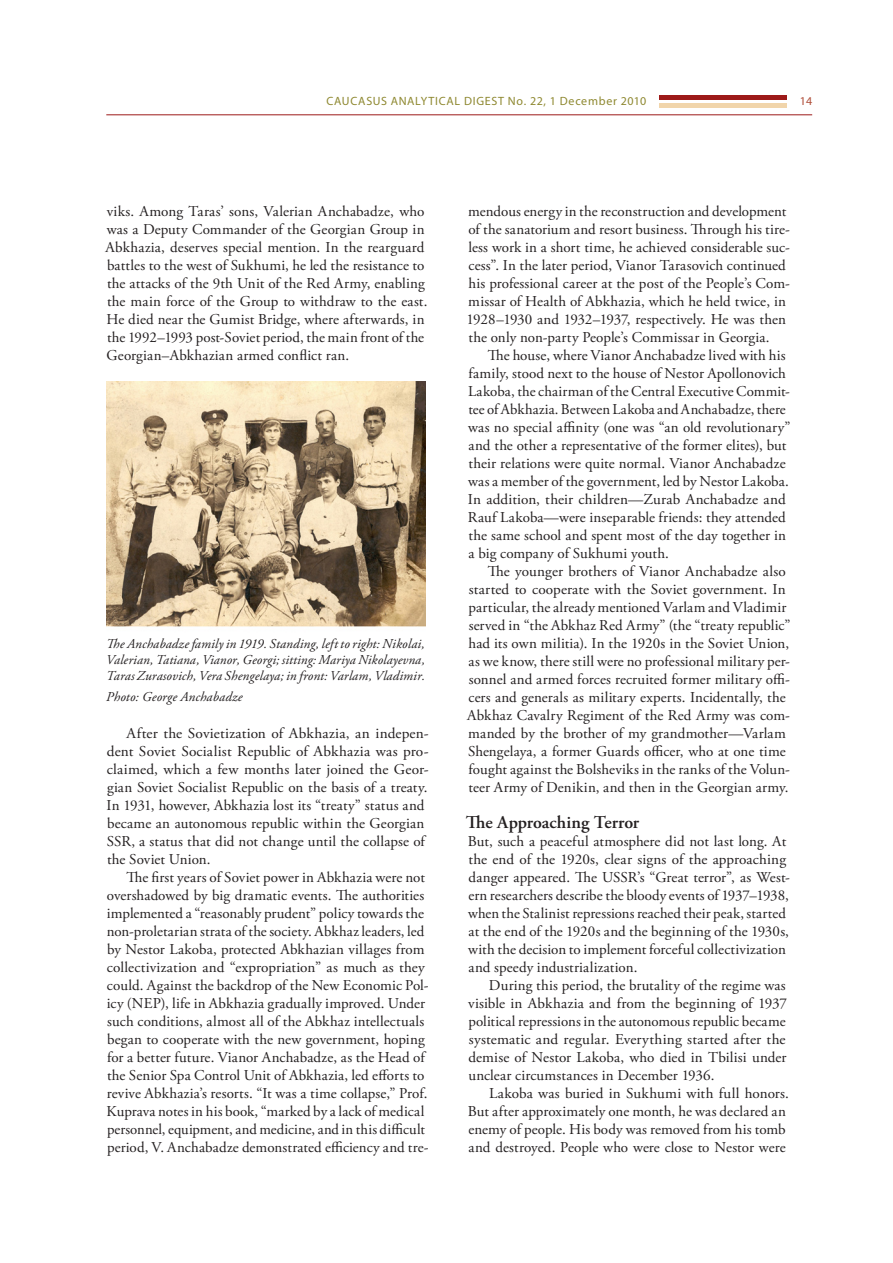
<style>
.page{position:relative;width:893px;height:1263px;background:#fff}
.page>*{position:absolute;margin:0;border:0;box-sizing:border-box;transform-origin:0 0}
.Zwischenueberschrift{font:600 18px "Adobe Garamond Pro";letter-spacing:-.005em;color:#231f20}
.Standardtext_Artikel{font:15px/18px "Adobe Garamond Pro";letter-spacing:.005em;color:#231f20}
.Nach_Ueberschrift_2{font:15px/18px "Adobe Garamond Pro";letter-spacing:.01em;color:#231f20}
.Quelle_Tabelle{font:italic 13.5px/16.2px "Adobe Garamond Pro";letter-spacing:.01em;color:#231f20;text-align:justify}
.t1{font:12px "Myriad Pro";letter-spacing:.06em;color:#8e8830}
.t2{font:12px "Myriad Pro";color:#af4d38}
</style>
<div class="page">
<div style="left:659px;top:103px;width:128px;height:5px;background:#f1d5ab"></div>
<hr style="left:659px;top:96px;width:128px;height:4px;background:#9d1a19">
<hr style="left:106px;top:114px;width:706px;height:1px;background:#9d1a19">
<img style="left:106px;top:381px;width:319px;height:246px">
<p class="t1" style="left:326px;top:94px;width:321px">CAUCASUS ANALYTICAL DIGEST No. 22, 1 December 2010</p>
<p class="t2" style="left:800px;top:94px;width:14px">14</p>
<p class="Nach_Ueberschrift_2" style="left:106px;top:203px;width:323px">viks. Among Taras’ sons, Valerian Anchabadze, who was a Deputy Commander of the Georgian Group in Abkhazia, deserves special mention. In the rearguard battles to the west of Sukhumi, he led the resistance to the attacks of the 9th Unit of the Red Army, enabling the main force of the Group to withdraw to the east.<br>He died near the Gumist Bridge, where afterwards, in the 1992–1993 post-Soviet period, the main front of the Georgian–Abkhazian armed conflict ran.</p>
<p class="Quelle_Tabelle" style="left:106px;top:636px;width:320px">The Anchabadze family in 1919. Standing, left to right: Nikolai, Valerian, Tatiana, Vianor, Georgi; sitting: Mariya Nikolayevna, Taras Zurasovich, Vera Shengelaya; in front: Varlam, Vladimir.</p>
<p class="Quelle_Tabelle" style="left:106px;top:689px;width:138px">Photo: George Anchabadze</p>
<p class="Standardtext_Artikel" style="left:107px;top:725px;width:324px;text-indent:20px">After the Sovietization of Abkhazia, an indepen&shy;dent Soviet Socialist Republic of Abkhazia was pro&shy;claimed, which a few months later joined the Geor&shy;gian Soviet Socialist Republic on the basis of a treaty.<br>In 1931, however, Abkhazia lost its “treaty” status and became an autonomous republic within the Georgian SSR, a status that did not change until the collapse of the Soviet Union.</p>
<p class="Standardtext_Artikel" style="left:107px;top:869px;width:324px;text-indent:20px">The first years of Soviet power in Abkhazia were not overshadowed by big dramatic events. The authorities implemented a “reasonably prudent” policy towards the non-proletarian strata of the society. Abkhaz leaders, led by Nestor Lakoba, protected Abkhazian villages from collectivization and “expropriation” as much as they could. Against the backdrop of the New Economic Pol&shy;icy (NEP), life in Abkhazia gradually improved. Under such conditions, almost all of the Abkhaz intellectuals began to cooperate with the new government, hoping for a better future. Vianor Anchabadze, as the Head of the Senior Spa Control Unit of Abkhazia, led efforts to revive Abkhazia’s resorts. “It was a time collapse,” Prof.<br>Kuprava notes in his book, “marked by a lack of medical personnel, equipment, and medicine, and in this difficult period, V. Anchabadze demonstrated efficiency and tre-</p>
<p class="Standardtext_Artikel" style="left:467px;top:203px;width:325px">mendous energy in the reconstruction and development of the sanatorium and resort business. Through his tire&shy;less work in a short time, he achieved considerable suc&shy;cess”. In the later period, Vianor Tarasovich continued his professional career at the post of the People’s Com&shy;missar of Health of Abkhazia, which he held twice, in 1928–1930 and 1932–1937, respectively. He was then the only non-party People’s Commissar in Georgia.</p>
<p class="Standardtext_Artikel" style="left:468px;top:347px;width:324px;text-indent:20px">The house, where Vianor Anchabadze lived with his family, stood next to the house of Nestor Apollonovich Lakoba, the chairman of the Central Executive Commit&shy;tee of Abkhazia. Between Lakoba and Anchabadze, there was no special affinity (one was “an old revolutionary” and the other a representative of the former elites), but their relations were quite normal. Vianor Anchabadze was a member of the government, led by Nestor Lakoba.<br>In addition, their children—Zurab Anchabadze and Rauf Lakoba—were inseparable friends: they attended the same school and spent most of the day together in a big company of Sukhumi youth.</p>
<p class="Standardtext_Artikel" style="left:467px;top:563px;width:325px;text-indent:21px">The younger brothers of Vianor Anchabadze also started to cooperate with the Soviet government. In particular, the already mentioned Varlam and Vladimir served in “the Abkhaz Red Army” (the “treaty republic” had its own militia). In the 1920s in the Soviet Union, as we know, there still were no professional military per&shy;sonnel and armed forces recruited former military offi&shy;cers and generals as military experts. Incidentally, the Abkhaz Cavalry Regiment of the Red Army was com&shy;manded by the brother of my grandmother—Varlam Shengelaya, a former Guards officer, who at one time fought against the Bolsheviks in the ranks of the Volun&shy;teer Army of Denikin, and then in the Georgian army.</p>
<p class="Zwischenueberschrift" style="left:466px;top:812px;width:175px">The Approaching Terror</p>
<p class="Nach_Ueberschrift_2" style="left:468px;top:833px;width:324px">But, such a peaceful atmosphere did not last long. At the end of the 1920s, clear signs of the approaching danger appeared. The USSR’s “Great terror”, as West&shy;ern researchers describe the bloody events of 1937–1938, when the Stalinist repressions reached their peak, started at the end of the 1920s and the beginning of the 1930s, with the decision to implement forceful collectivization and speedy industrialization.</p>
<p class="Standardtext_Artikel" style="left:468px;top:977px;width:320px;text-align:justify;text-indent:21px">During this period, the brutality of the regime was visible in Abkhazia and from the beginning of 1937 political repressions in the autonomous republic became systematic and regular. Everything started after the demise of Nestor Lakoba, who died in Tbilisi under unclear circumstances in December 1936.</p>
<p class="Standardtext_Artikel" style="left:468px;top:1085px;width:322px;text-indent:21px">Lakoba was buried in Sukhumi with full honors.<br>But after approximately one month, he was declared an enemy of people. His body was removed from his tomb and destroyed. People who were close to Nestor were</p>
</div>
